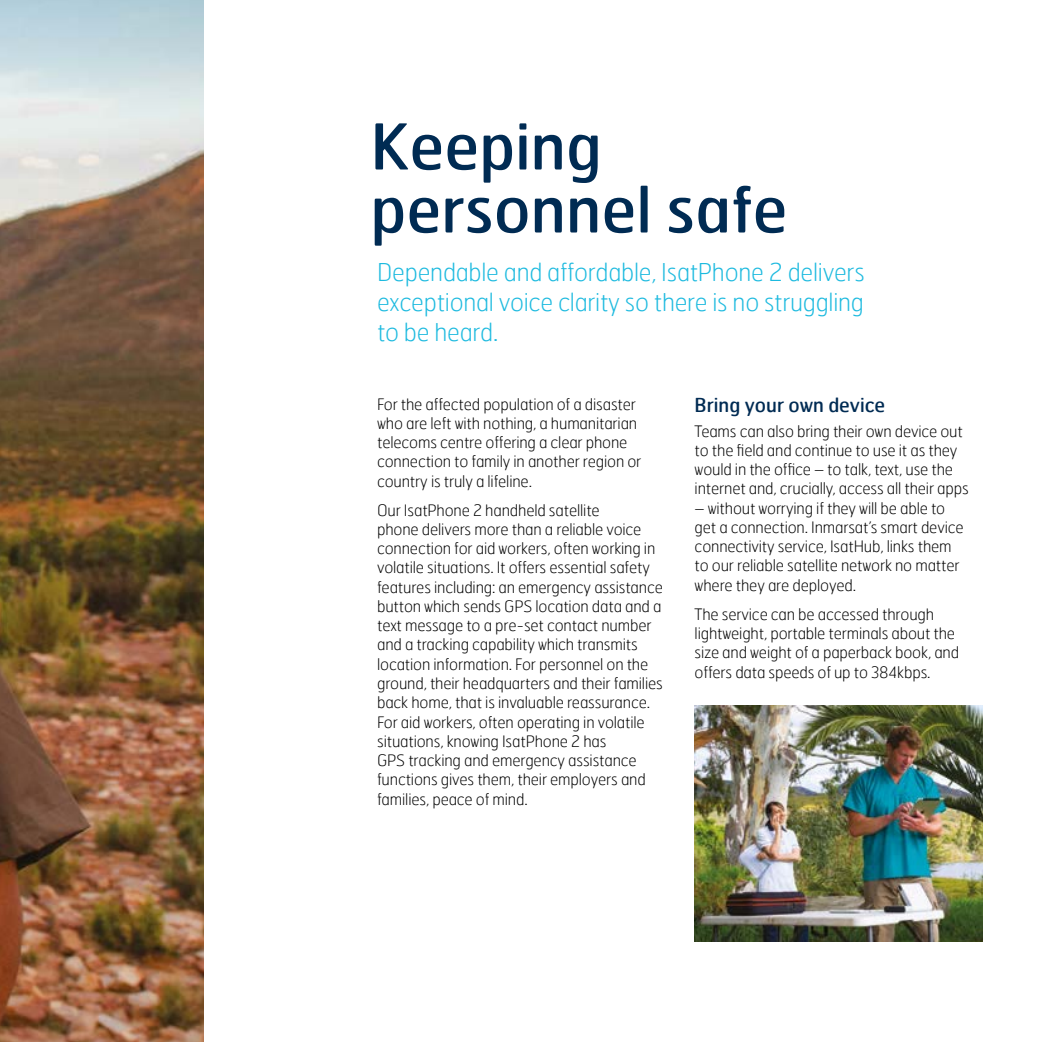
<style>
.page{position:relative;width:1042px;height:1042px;background:#fff}
.page>*{position:absolute;margin:0;border:0;box-sizing:border-box;transform-origin:0 0}
.t1{font:63px/63px "Hermes";color:#002b53}
.t2{font:100 24.5px/29.8px "Hermes";letter-spacing:-.01em;color:#1dbadf;text-align:justify}
.t3{font:19.25px "Hermes";color:#002b53}
.t4{font:100 15.75px/19.2px "Hermes";letter-spacing:-.01em;color:#000}
</style>
<div class="page">
<img style="left:0;top:0;width:203px;height:1042px">
<img style="left:694px;top:706px;width:288px;height:235px">
<h1 class="t1" style="left:370px;top:113px;width:419px">Keeping personnel safe</h1>
<h2 class="t2" style="left:377px;top:257px;width:489px">Dependable and affordable, IsatPhone 2 delivers exceptional voice clarity so there is no struggling to be heard.</h2>
<p class="t4" style="left:377px;top:394px;width:266px">For the affected population of a disaster who are left with nothing, a humanitarian telecoms centre offering a clear phone connection to family in another region or country is truly a lifeline.</p>
<p class="t4" style="left:377px;top:500px;width:287px">Our IsatPhone 2 handheld satellite<br>phone delivers more than a reliable voice connection for aid workers, often working in volatile situations. It offers essential safety features including: an emergency assistance button which sends GPS location data and a text message to a pre-set contact number and a tracking capability which transmits location information. For personnel on the ground, their headquarters and their families back home, that is invaluable reassurance.<br>For aid workers, often operating in volatile situations, knowing IsatPhone 2 has<br>GPS tracking and emergency assistance functions gives them, their employers and families, peace of mind.</p>
<p class="t3" style="left:694px;top:393px;width:192px">Bring your own device</p>
<p class="t4" style="left:694px;top:421px;width:276px">Teams can also bring their own device out to the field and continue to use it as they would in the office – to talk, text, use the internet and, crucially, access all their apps</p>
<p class="t4" style="left:694px;top:498px;width:270px">– without worrying if they will be able to get a connection. Inmarsat’s smart device connectivity service, IsatHub, links them to our reliable satellite network no matter where they are deployed.</p>
<p class="t4" style="left:694px;top:604px;width:266px">The service can be accessed through lightweight, portable terminals about the size and weight of a paperback book, and offers data speeds of up to 384kbps.</p>
</div>
